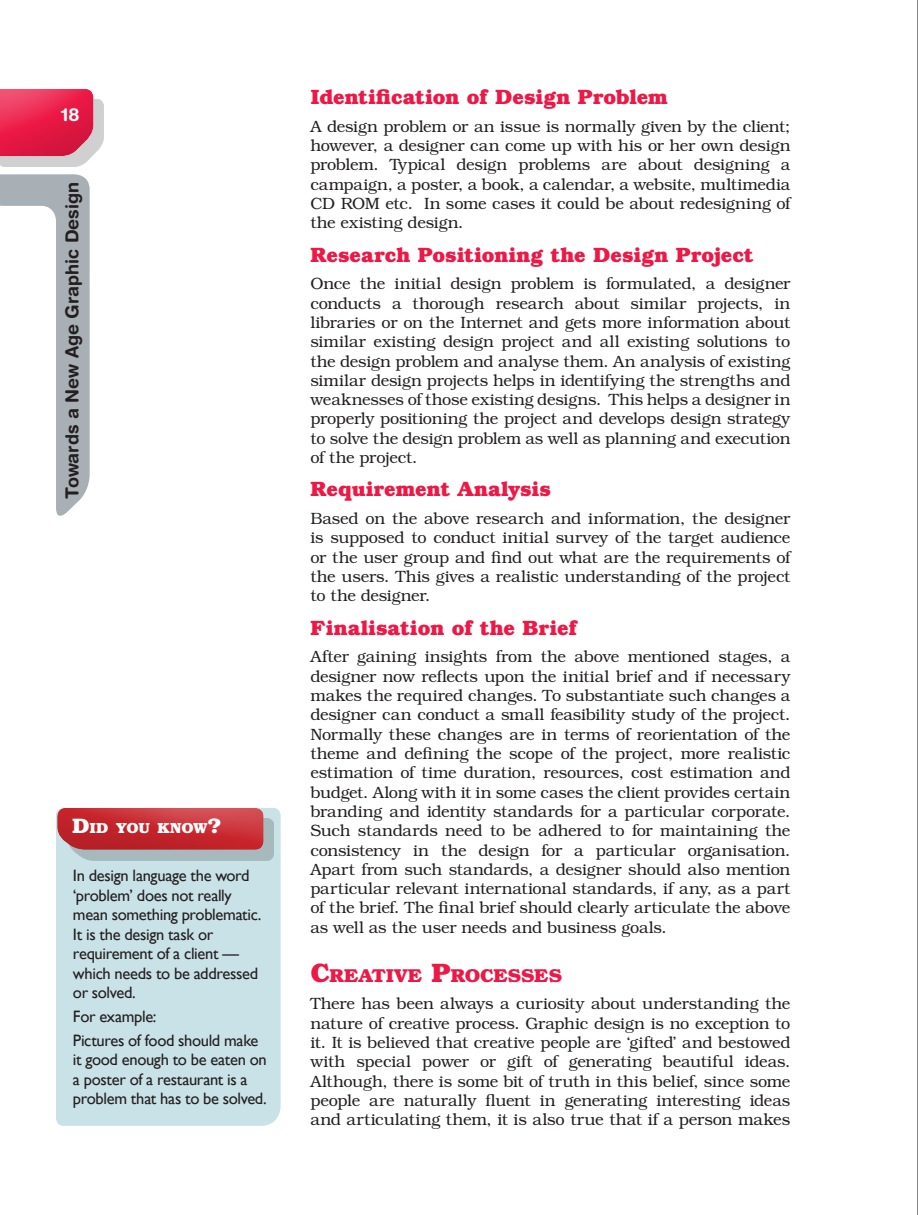
<style>
.page{position:relative;width:918px;height:1215px;background:#fff}
.page>*{position:absolute;margin:0;border:0;box-sizing:border-box;transform-origin:0 0}
.t1{font:700 20.85px "Bookman";color:#ed1845}
.t2{font:700 18.75px "Bookman";letter-spacing:-.015em;color:#ed1845}
.t3{font:700 18px "Helvetica Rounded LT Std";color:#231f20}
.t4{font:700 18px "Helvetica Rounded LT Std";color:#fff}
.t5{font:16.5px/19.5px "Gill Sans";letter-spacing:-.02em;color:#231f20}
.t6{font:300 16.5px "Bookman Std";letter-spacing:-.005em;color:#231f20}
.t7{font:300 16.35px/19.4px "Bookman Std";letter-spacing:-.01em;color:#231f20;text-align:justify}
.t8{font:700 14.7px "Bookman";letter-spacing:-.01em;color:#fff}
.s1{font-size:21px}
.s2{font-size:26.7px}
</style>
<div class="page">
<div style="left:0;top:99px;width:104px;height:68px;background:#231f20;opacity:.21"></div>
<div style="left:0;top:88px;width:94px;height:70px;background:#231f20;opacity:.22"></div>
<svg style="left:0;top:174px;width:90px;height:342px"></svg>
<hr style="left:917px;top:0;width:1px;height:1215px;background:#616164">
<div style="left:56px;top:808px;width:225px;height:318px;background:#c9e2e7"></div>
<div style="left:68px;top:818px;width:206px;height:42px;background:#a6b9bd"></div>
<div style="left:57px;top:807px;width:209px;height:45px;background:#231f20;opacity:.22"></div>
<p class="t4" style="left:61px;top:103px;width:20px">18</p>
<p class="t3" style="left:61px;top:499px;width:318px;rotate:-90deg">Towards a New Age Graphic Design</p>
<p class="t8" style="left:72px;top:818px;width:151px"><span class="s1">D</span>ID YOU KNOW<span class="s1">?</span></p>
<p class="t5" style="left:73px;top:866px;width:190px">In design language the word ‘problem’ does not really mean something problematic.<br>It is the design task or requirement of a client — which needs to be addressed or solved.</p>
<p class="t5" style="left:73px;top:1004px;width:187px;line-height:23.7px">For example:<br>Pictures of food should make</p>
<p class="t5" style="left:73px;top:1050px;width:195px">it good enough to be eaten on a poster of a restaurant is a problem that has to be solved.</p>
<p class="t1" style="left:310px;top:84px;width:359px">Identification of Design Problem</p>
<p class="t7" style="left:310px;top:117px;width:482px">A design problem or an issue is normally given by the client; however, a designer can come up with his or her own design problem. Typical design problems are about designing a campaign, a poster, a book, a calendar, a website, multimedia CD ROM etc. In some cases it could be about redesigning of the existing design.</p>
<p class="t1" style="left:310px;top:241px;width:444px">Research Positioning the Design Project</p>
<p class="t7" style="left:310px;top:274px;width:482px">Once the initial design problem is formulated, a designer conducts a thorough research about similar projects, in libraries or on the Internet and gets more information about similar existing design project and all existing solutions to the design problem and analyse them. An analysis of existing similar design projects helps in identifying the strengths and weaknesses of those existing designs. This helps a designer in properly positioning the project and develops design strategy to solve the design problem as well as planning and execution of the project.</p>
<p class="t1" style="left:310px;top:476px;width:242px">Requirement Analysis</p>
<p class="t7" style="left:310px;top:509px;width:482px">Based on the above research and information, the designer is supposed to conduct initial survey of the target audience or the user group and find out what are the requirements of the users. This gives a realistic understanding of the project to the designer.</p>
<p class="t1" style="left:310px;top:615px;width:268px">Finalisation of the Brief</p>
<p class="t7" style="left:310px;top:647px;width:482px">After gaining insights from the above mentioned stages, a designer now reflects upon the initial brief and if necessary makes the required changes. To substantiate such changes a designer can conduct a small feasibility study of the project.<br>Normally these changes are in terms of reorientation of the theme and defining the scope of the project, more realistic estimation of time duration, resources, cost estimation and budget. Along with it in some cases the client provides certain branding and identity standards for a particular corporate.<br>Such standards need to be adhered to for maintaining the consistency in the design for a particular organisation.<br>Apart from such standards, a designer should also mention particular relevant international standards, if any, as a part of the brief. The final brief should clearly articulate the above as well as the user needs and business goals.</p>
<p class="t2" style="left:310px;top:964px;width:253px"><span class="s2">C</span>REATIVE <span class="s2">P</span>ROCESSES</p>
<p class="t7" style="left:310px;top:994px;width:482px">There has been always a curiosity about understanding the nature of creative process. Graphic design is no exception to it. It is believed that creative people are ‘gifted’ and bestowed with special power or gift of generating beautiful ideas.<br>Although, there is some bit of truth in this belief, since some people are naturally fluent in generating interesting ideas</p>
<p class="t6" style="left:310px;top:1110px;width:481px">and articulating them, it is also true that if a person makes</p>
</div>
